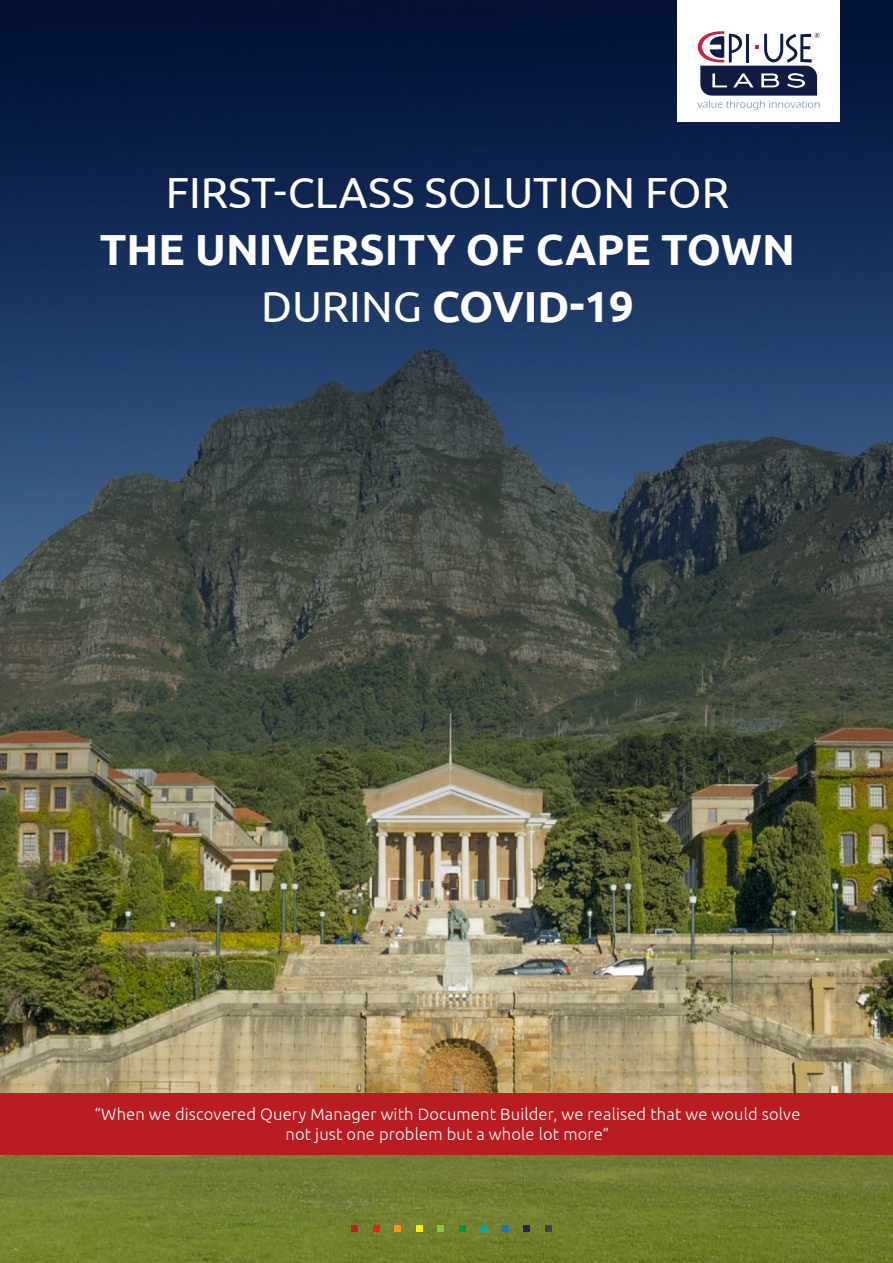
<style>
.page{position:relative;width:893px;height:1263px;background:#fff}
.page>*{position:absolute;margin:0;border:0;box-sizing:border-box;transform-origin:0 0}
.t1{font:700 43.5px/57px "Ubuntu";color:#fff;text-align:center}
.t2{font:43.5px "Ubuntu";color:#fff}
.t3{font:300 16.5px/19.8px "Ubuntu";letter-spacing:.01em;color:#fff;text-align:center}
.s1{font-weight:400}
</style>
<div class="page">
<img style="left:0;top:935px;width:893px;height:328px">
<img style="left:0;top:0;width:893px;height:935px">
<div style="left:677px;top:0;width:162px;height:121px;background:#fff"></div>
<svg style="left:697px;top:31px;width:123px;height:79px"></svg>
<div style="left:0;top:1093px;width:893px;height:62px;background:#b91c21"></div>
<svg style="left:352px;top:1225px;width:6px;height:6px"></svg>
<div style="left:373px;top:1225px;width:7px;height:6px;background:#ed1d24"></div>
<div style="left:394px;top:1225px;width:7px;height:6px;background:#f7941e"></div>
<div style="left:416px;top:1225px;width:7px;height:6px;background:#fff200"></div>
<div style="left:437px;top:1225px;width:7px;height:6px;background:#8dc63f"></div>
<div style="left:459px;top:1225px;width:7px;height:6px;background:#009444"></div>
<div style="left:480px;top:1225px;width:7px;height:6px;background:#00a79e"></div>
<div style="left:502px;top:1225px;width:7px;height:6px;background:#1c75bc"></div>
<div style="left:523px;top:1225px;width:7px;height:6px;background:#262262"></div>
<div style="left:545px;top:1225px;width:7px;height:6px;background:#414042"></div>
<h1 class="t2" style="left:166px;top:166px;width:565px">FIRST-CLASS SOLUTION FOR</h1>
<h1 class="t1" style="left:100px;top:220px;width:697px">THE UNIVERSITY OF CAPE TOWN<br><span class="s1">DURING</span> COVID-19</h1>
<p class="t3" style="left:94px;top:1103px;width:707px">“When we discovered Query Manager with Document Builder, we realised that we would solve not just one problem but a whole lot more”</p>
</div>
